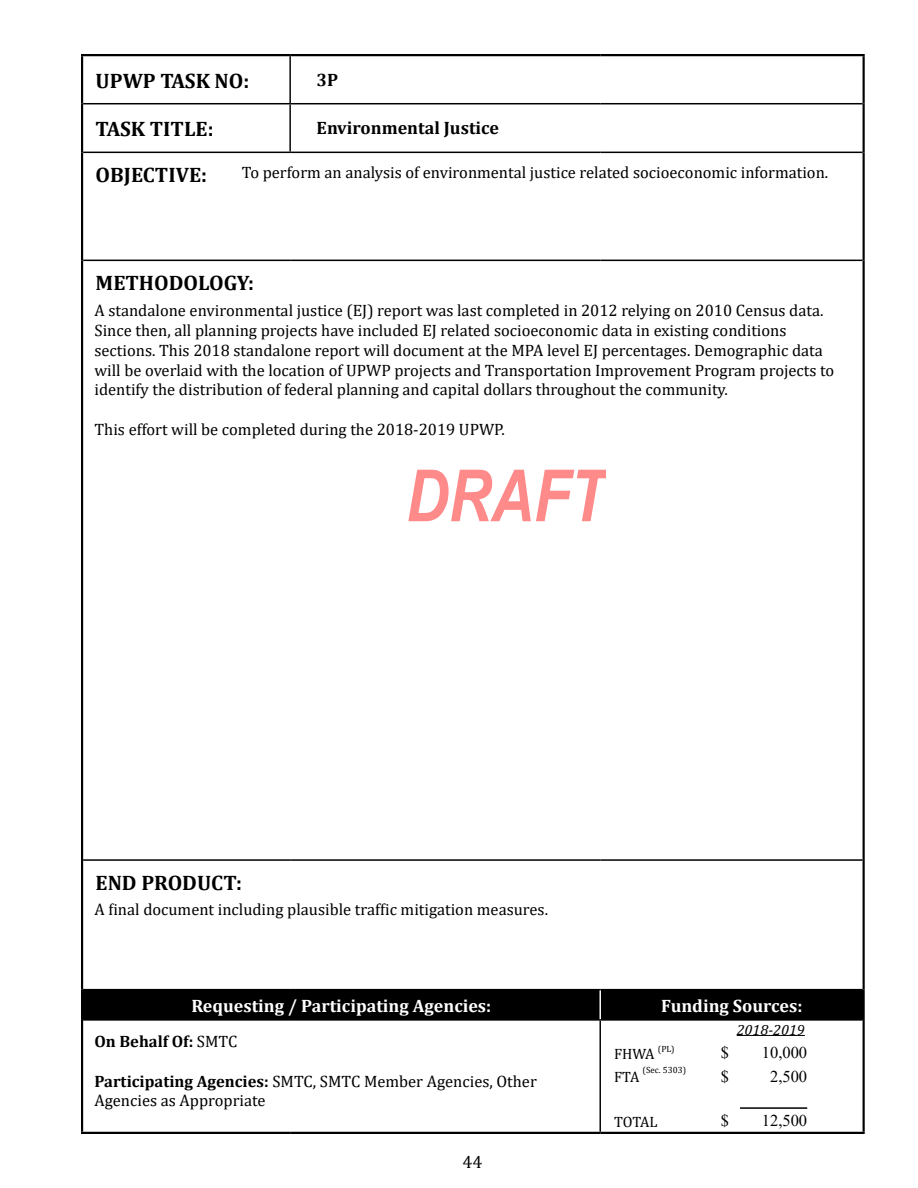
<style>
.page{position:relative;width:918px;height:1188px;background:#fff}
.page>*{position:absolute;margin:0;border:0;box-sizing:border-box;transform-origin:0 0}
.t1{font:italic 700 72px "Arial Narrow";color:rgb(255 0 0/.46)}
.t2{font:700 21px/45.9px "Cambria";color:#000}
.t3{font:700 18px "Cambria";color:#fff}
.t4{font:700 18px "Cambria";color:#000}
.t5{font:18px "Cambria";color:#000}
.t6{font:16.5px/19.8px "Cambria";color:#000}
.t7{font:16.5px "Times New Roman";color:#000}
.t8{font:700 16.5px "Cambria";color:#000}
.t9{font:15px "Cambria";letter-spacing:-.015em;color:#000}
.t10{font:italic 15px "Cambria";color:#000}
.t11{font:9px "Cambria";color:#000}
.s1{font-weight:400}
.s2{font-weight:700}
</style>
<div class="page">
<hr style="left:289px;top:56px;width:2px;height:47px;background:#000">
<hr style="left:289px;top:104px;width:2px;height:48px;background:#000">
<hr style="left:600px;top:1021px;width:1px;height:111px;background:#000">
<hr style="left:83px;top:103px;width:207px;height:1px;background:#000">
<hr style="left:290px;top:103px;width:310px;height:1px;background:#000">
<hr style="left:600px;top:103px;width:263px;height:1px;background:#000">
<hr style="left:83px;top:152px;width:207px;height:1px;background:#000">
<hr style="left:290px;top:152px;width:310px;height:1px;background:#000">
<hr style="left:600px;top:152px;width:263px;height:1px;background:#000">
<hr style="left:83px;top:260px;width:207px;height:1px;background:#000">
<hr style="left:290px;top:260px;width:310px;height:1px;background:#000">
<hr style="left:600px;top:260px;width:263px;height:1px;background:#000">
<hr style="left:83px;top:859px;width:207px;height:2px;background:#000">
<hr style="left:290px;top:859px;width:310px;height:2px;background:#000">
<hr style="left:600px;top:859px;width:263px;height:2px;background:#000">
<hr style="left:83px;top:989px;width:207px;height:1px;background:#000">
<hr style="left:290px;top:989px;width:310px;height:1px;background:#000">
<hr style="left:600px;top:989px;width:263px;height:1px;background:#000">
<hr style="left:83px;top:1019px;width:207px;height:2px;background:#000">
<hr style="left:290px;top:1019px;width:310px;height:2px;background:#000">
<hr style="left:600px;top:1019px;width:263px;height:2px;background:#000">
<div style="left:83px;top:990px;width:780px;height:30px;background:#000"></div>
<hr style="left:81px;top:54px;width:209px;height:2px;background:#000">
<hr style="left:290px;top:54px;width:310px;height:2px;background:#000">
<hr style="left:600px;top:54px;width:265px;height:2px;background:#000">
<hr style="left:81px;top:1132px;width:209px;height:2px;background:#000">
<hr style="left:290px;top:1132px;width:310px;height:2px;background:#000">
<hr style="left:600px;top:1132px;width:265px;height:2px;background:#000">
<hr style="left:81px;top:56px;width:2px;height:48px;background:#000">
<hr style="left:863px;top:56px;width:2px;height:48px;background:#000">
<hr style="left:81px;top:104px;width:2px;height:48px;background:#000">
<hr style="left:863px;top:104px;width:2px;height:48px;background:#000">
<hr style="left:81px;top:152px;width:2px;height:108px;background:#000">
<hr style="left:863px;top:152px;width:2px;height:108px;background:#000">
<hr style="left:81px;top:260px;width:2px;height:600px;background:#000">
<hr style="left:863px;top:260px;width:2px;height:600px;background:#000">
<hr style="left:81px;top:860px;width:2px;height:130px;background:#000">
<hr style="left:863px;top:860px;width:2px;height:130px;background:#000">
<hr style="left:81px;top:990px;width:2px;height:30px;background:#000">
<hr style="left:863px;top:990px;width:2px;height:30px;background:#000">
<hr style="left:81px;top:1020px;width:2px;height:112px;background:#000">
<hr style="left:863px;top:1020px;width:2px;height:112px;background:#000">
<hr style="left:737px;top:1035px;width:68px;height:1px;background:#000">
<hr style="left:740px;top:1107px;width:67px;height:2px;background:#000">
<p class="t2" style="left:96px;top:57px;width:155px">UPWP TASK NO:</p>
<p class="t2" style="left:96px;top:105px;width:120px">TASK TITLE:<br>OBJECTIVE:</p>
<p class="t4" style="left:317px;top:67px;width:23px">3P</p>
<p class="t4" style="left:317px;top:116px;width:184px">Environmental Justice</p>
<p class="t6" style="left:242px;top:162px;width:588px">To perform an analysis of environmental justice related socioeconomic information.</p>
<p class="t2" style="left:96px;top:259px;width:160px">METHODOLOGY:</p>
<p class="t6" style="left:94px;top:301px;width:741px">A standalone environmental justice (EJ) report was last completed in 2012 relying on 2010 Census data.<br>Since then, all planning projects have included EJ related socioeconomic data in existing conditions sections. This 2018 standalone report will document at the MPA level EJ percentages. Demographic data will be overlaid with the location of UPWP projects and Transportation Improvement Program projects to identify the distribution of federal planning and capital dollars throughout the community.</p>
<p class="t6" style="left:94px;top:419px;width:412px">This effort will be completed during the 2018-2019 UPWP.</p>
<p class="t2" style="left:96px;top:859px;width:148px">END PRODUCT:</p>
<h1 class="t1" style="left:406px;top:442px;width:202px">DRAFT</h1>
<p class="t6" style="left:94px;top:900px;width:455px">A final document including plausible traffic mitigation measures.</p>
<p class="t3" style="left:191px;top:993px;width:301px">Requesting / Participating Agencies:</p>
<p class="t3" style="left:661px;top:993px;width:143px">Funding Sources:</p>
<p class="t9" style="left:614px;top:1045px;width:42px">FHWA</p>
<p class="t11" style="left:658px;top:1043px;width:18px">(PL)</p>
<p class="t9" style="left:614px;top:1068px;width:27px">FTA</p>
<p class="t10" style="left:737px;top:1019px;width:70px">2018-2019</p>
<p class="t8" style="left:94px;top:1030px;width:144px">On Behalf Of: <span class="s1">SMTC</span></p>
<p class="t6" style="left:94px;top:1071px;width:444px"><span class="s2">Participating Agencies:</span> SMTC, SMTC Member Agencies, Other<br>Agencies as Appropriate</p>
<p class="t7" style="left:721px;top:1041px;width:10px">$</p>
<p class="t7" style="left:762px;top:1041px;width:47px">10,000</p>
<p class="t7" style="left:721px;top:1065px;width:10px">$</p>
<p class="t7" style="left:770px;top:1065px;width:39px">2,500</p>
<p class="t7" style="left:721px;top:1108px;width:10px">$</p>
<p class="t7" style="left:762px;top:1108px;width:47px">12,500</p>
<p class="t11" style="left:643px;top:1064px;width:45px">(Sec. 5303)</p>
<p class="t9" style="left:614px;top:1113px;width:45px">TOTAL</p>
<p class="t5" style="left:463px;top:1151px;width:21px">44</p>
</div>
